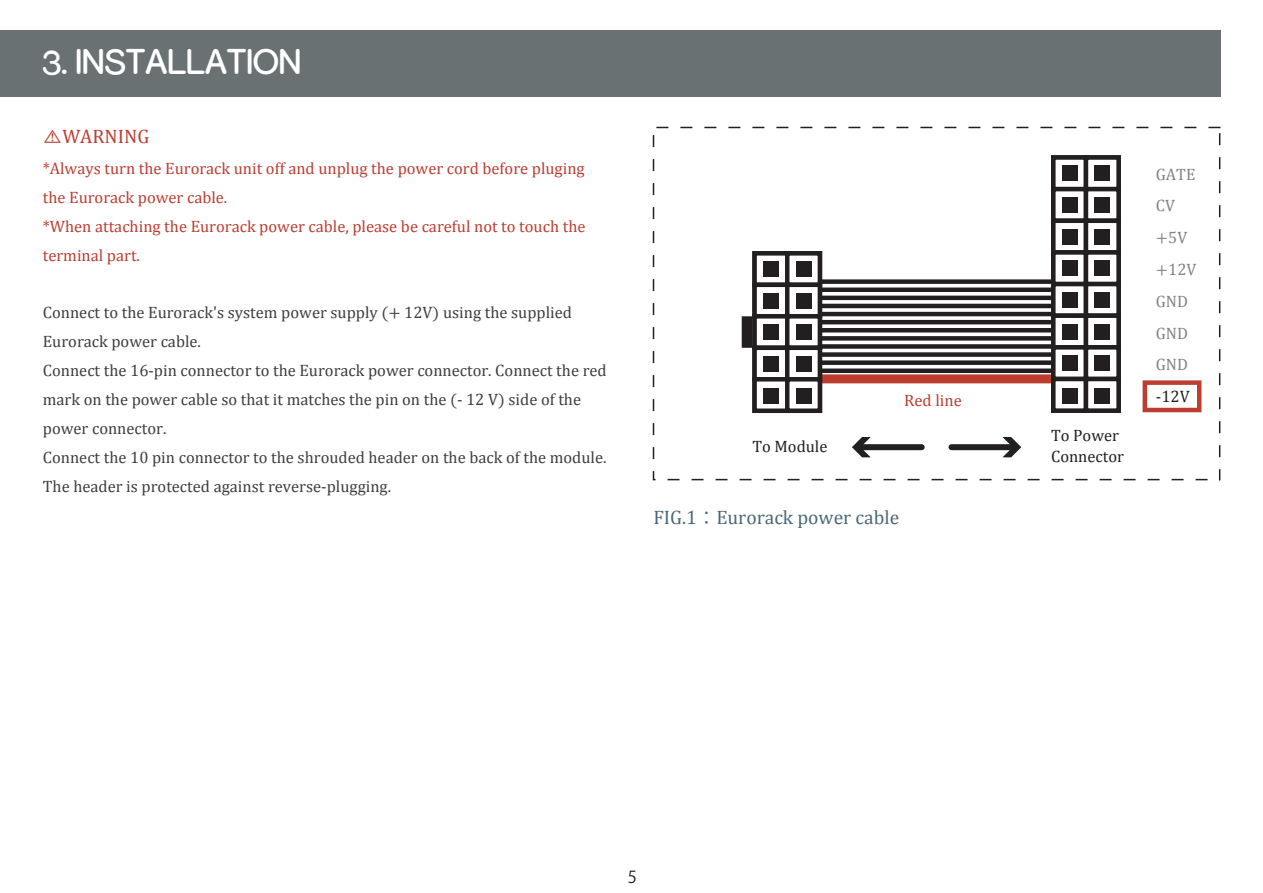
<style>
.page{position:relative;width:1263px;height:893px;background:#fff}
.page>*{position:absolute;margin:0;border:0;box-sizing:border-box;transform-origin:0 0}
.t1{font:31.5px "Rocko FLF";color:#fff}
.t2{font:19.5px "Cambria Math";color:#4b6878}
.t3{font:19.5px "Cambria Math";color:#bd3d30}
.t4{font:16.5px/28.8px "Cambria Math";color:#3e3e3f}
.t5{font:16.5px/28.8px "Cambria Math";color:#bd3d30}
.t6{font:16.5px/20.5px "Cambria Math";color:#231f20}
.t7{font:16.5px/31.8px "Cambria Math";color:#808285}
.t8{font:16.5px "Koz Go Pr 6 N";color:#231f20}
.s1{font-family:"Koz Go Pr 6 N"}
</style>
<div class="page">
<div style="left:0;top:30px;width:1220px;height:66px;background:#6a7173"></div>
<svg style="left:653px;top:127px;width:567px;height:353px"></svg>
<div style="left:814px;top:279px;width:288px;height:5px;background:#231f20"></div>
<div style="left:814px;top:287px;width:288px;height:5px;background:#231f20"></div>
<hr style="left:814px;top:296px;width:288px;height:4px;background:#231f20">
<hr style="left:814px;top:304px;width:288px;height:4px;background:#231f20">
<hr style="left:814px;top:312px;width:288px;height:4px;background:#231f20">
<hr style="left:814px;top:320px;width:288px;height:4px;background:#231f20">
<hr style="left:814px;top:328px;width:288px;height:4px;background:#231f20">
<div style="left:814px;top:336px;width:288px;height:5px;background:#231f20"></div>
<div style="left:814px;top:344px;width:288px;height:5px;background:#231f20"></div>
<div style="left:814px;top:352px;width:288px;height:5px;background:#231f20"></div>
<div style="left:814px;top:360px;width:288px;height:5px;background:#231f20"></div>
<hr style="left:814px;top:369px;width:288px;height:4px;background:#231f20">
<div style="left:814px;top:374px;width:288px;height:9px;background:#bd3d30"></div>
<svg style="left:1142px;top:380px;width:59px;height:32px"></svg>
<div style="left:1051px;top:155px;width:37px;height:36px;background:#fff;border:4px solid #231f20"></div>
<div style="left:1084px;top:155px;width:37px;height:36px;background:#fff;border:4px solid #231f20"></div>
<div style="left:1051px;top:187px;width:37px;height:36px;background:#fff;border:4px solid #231f20"></div>
<div style="left:1084px;top:187px;width:37px;height:36px;background:#fff;border:4px solid #231f20"></div>
<div style="left:1051px;top:219px;width:37px;height:36px;background:#fff;border:4px solid #231f20"></div>
<div style="left:1084px;top:219px;width:37px;height:36px;background:#fff;border:4px solid #231f20"></div>
<div style="left:1051px;top:250px;width:37px;height:36px;background:#fff;border:4px solid #231f20"></div>
<div style="left:1084px;top:250px;width:37px;height:36px;background:#fff;border:4px solid #231f20"></div>
<div style="left:1051px;top:282px;width:37px;height:36px;background:#fff;border:4px solid #231f20"></div>
<div style="left:1084px;top:282px;width:37px;height:36px;background:#fff;border:4px solid #231f20"></div>
<div style="left:1051px;top:313px;width:37px;height:37px;background:#fff;border:4px solid #231f20"></div>
<div style="left:1084px;top:313px;width:37px;height:37px;background:#fff;border:4px solid #231f20"></div>
<div style="left:1051px;top:345px;width:37px;height:36px;background:#fff;border:4px solid #231f20"></div>
<div style="left:1084px;top:345px;width:37px;height:36px;background:#fff;border:4px solid #231f20"></div>
<div style="left:1051px;top:377px;width:37px;height:36px;background:#fff;border:4px solid #231f20"></div>
<div style="left:1084px;top:377px;width:37px;height:36px;background:#fff;border:4px solid #231f20"></div>
<div style="left:1062px;top:388px;width:15px;height:15px;background:#231f20"></div>
<div style="left:1062px;top:355px;width:15px;height:16px;background:#231f20"></div>
<div style="left:1062px;top:324px;width:15px;height:16px;background:#231f20"></div>
<div style="left:1062px;top:292px;width:15px;height:16px;background:#231f20"></div>
<div style="left:1062px;top:261px;width:15px;height:15px;background:#231f20"></div>
<div style="left:1062px;top:229px;width:15px;height:15px;background:#231f20"></div>
<div style="left:1062px;top:197px;width:15px;height:16px;background:#231f20"></div>
<div style="left:1062px;top:166px;width:15px;height:15px;background:#231f20"></div>
<div style="left:1094px;top:166px;width:16px;height:15px;background:#231f20"></div>
<div style="left:1094px;top:197px;width:16px;height:16px;background:#231f20"></div>
<div style="left:1094px;top:229px;width:16px;height:15px;background:#231f20"></div>
<div style="left:1094px;top:261px;width:16px;height:15px;background:#231f20"></div>
<div style="left:1094px;top:292px;width:16px;height:16px;background:#231f20"></div>
<div style="left:1094px;top:324px;width:16px;height:16px;background:#231f20"></div>
<div style="left:1094px;top:355px;width:16px;height:16px;background:#231f20"></div>
<div style="left:1094px;top:388px;width:16px;height:15px;background:#231f20"></div>
<div style="left:951px;top:444px;width:63px;height:6px;background:#231f20"></div>
<svg style="left:1002px;top:437px;width:19px;height:20px"></svg>
<div style="left:859px;top:444px;width:63px;height:6px;background:#231f20"></div>
<svg style="left:852px;top:437px;width:19px;height:20px"></svg>
<svg style="left:742px;top:251px;width:80px;height:162px"></svg>
<h1 class="t1" style="left:43px;top:43px;width:260px">3. INSTALLATION</h1>
<p class="t3" style="left:43px;top:125px;width:108px"><span class="s1">!</span>WARNING</p>
<p class="t5" style="left:43px;top:154px;width:544px">*Always turn the Eurorack unit off and unplug the power cord before pluging the Eurorack power cable.<br>*When attaching the Eurorack power cable, please be careful not to touch the terminal part.</p>
<p class="t4" style="left:43px;top:298px;width:565px">Connect to the Eurorack's system power supply (+ 12V) using the supplied Eurorack power cable.<br>Connect the 16-pin connector to the Eurorack power connector. Connect the red mark on the power cable so that it matches the pin on the (- 12 V) side of the power connector.<br>Connect the 10 pin connector to the shrouded header on the back of the module.<br>The header is protected against reverse-plugging.</p>
<p class="t5" style="left:904px;top:386px;width:59px">Red line</p>
<p class="t6" style="left:752px;top:436px;width:77px">To Module</p>
<p class="t6" style="left:1051px;top:425px;width:74px">To Power<br>Connector</p>
<p class="t2" style="left:653px;top:505px;width:247px">FIG.1<span class="s1">：</span>Eurorack power cable</p>
<p class="t7" style="left:1156px;top:158px;width:42px">GATE<br>CV +5V +12V<br>GND<br>GND<br>GND</p>
<p class="t6" style="left:1156px;top:386px;width:35px">-12V</p>
<p class="t8" style="left:628px;top:867px;width:11px">5</p>
</div>
